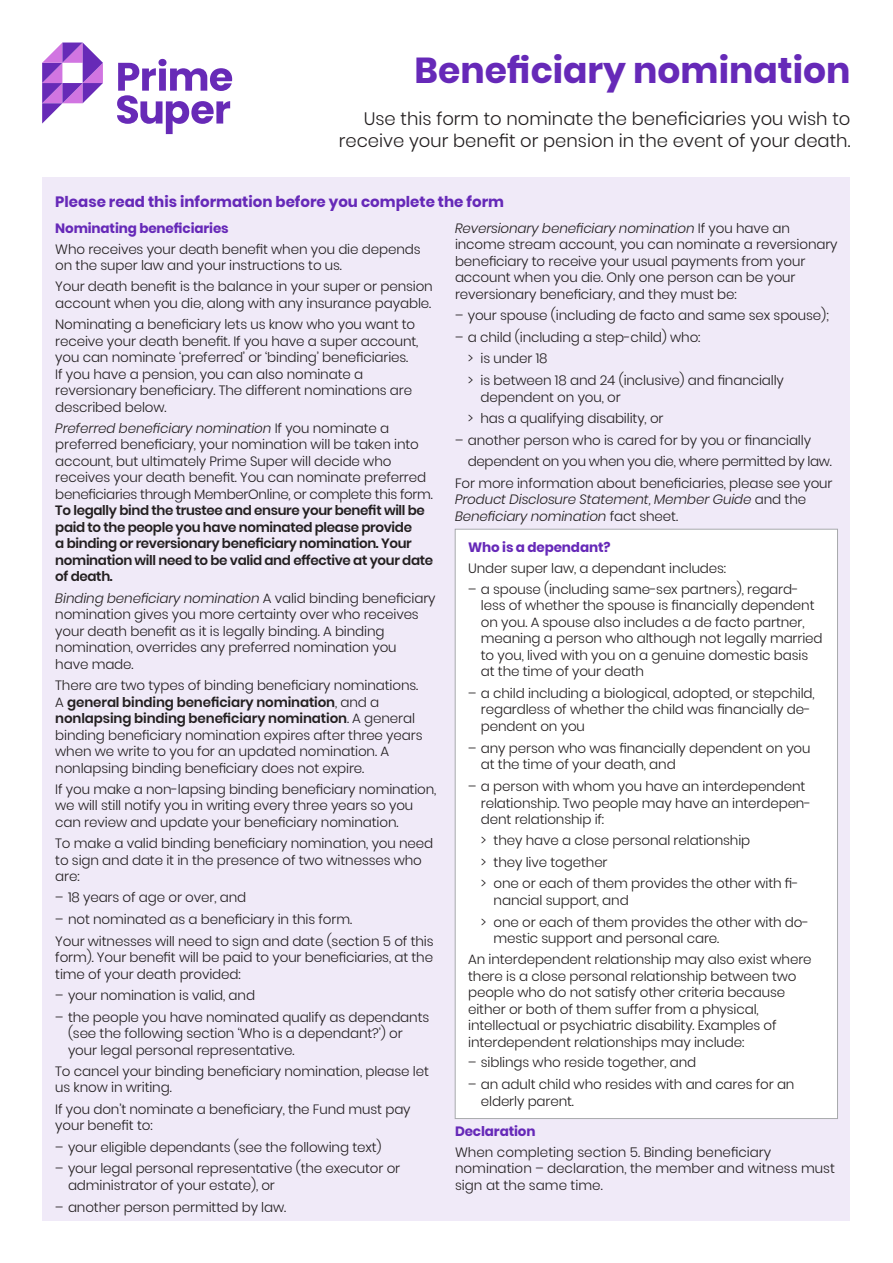
<style>
.page{position:relative;width:893px;height:1263px;background:#fff}
.page>*{position:absolute;margin:0;border:0;box-sizing:border-box;transform-origin:0 0}
.A_head{font:700 36px "Poppins";color:#6629b8}
.A_intro{font:300 18px/21.8px "Poppins";color:#231f20;text-align:right}
.A_subhead{font:700 15px "Poppins";color:#6629b8}
.A_body{font:300 13.5px/16.5px "Poppins";letter-spacing:-.01em;color:#231f20}
.A_bullet{font:300 13.5px/16.5px "Poppins";letter-spacing:-.01em;color:#231f20}
.B_subhead{font:700 13.5px "Poppins";letter-spacing:-.01em;color:#6629b8}
.s1{font-style:italic}
.s2{font-weight:600}
</style>
<div class="page">
<div style="left:43px;top:219px;width:807px;height:1001px;background:#f0eaf8"></div>
<div style="left:43px;top:177px;width:807px;height:42px;background:#f0eaf8"></div>
<svg style="left:42px;top:43px;width:61px;height:81px"></svg>
<svg style="left:117px;top:59px;width:115px;height:75px"></svg>
<div style="left:455px;top:529px;width:382px;height:589px;background:#fff"></div>
<h1 class="A_head" style="left:415px;top:50px;width:437px">Beneficiary nomination</h1>
<h2 class="A_intro" style="left:339px;top:108px;width:513px">Use this form to nominate the beneficiaries you wish to receive your benefit or pension in the event of your death.</h2>
<h3 class="A_subhead" style="left:55px;top:193px;width:450px">Please read this information before you complete the form</h3>
<h4 class="B_subhead" style="left:55px;top:220px;width:175px">Nominating beneficiaries</h4>
<p class="A_body" style="left:55px;top:241px;width:367px">Who receives your death benefit when you die depends on the super law and your instructions to us.</p>
<p class="A_body" style="left:55px;top:278px;width:379px">Your death benefit is the balance in your super or pension account when you die, along with any insurance payable.</p>
<p class="A_body" style="left:55px;top:316px;width:365px">Nominating a beneficiary lets us know who you want to receive your death benefit. If you have a super account, you can nominate ‘preferred’ or ‘binding’ beneficiaries.<br>If you have a pension, you can also nominate a reversionary beneficiary. The different nominations are described below.</p>
<p class="A_body" style="left:55px;top:420px;width:379px"><span class="s1">Preferred beneficiary nomination</span> If you nominate a preferred beneficiary, your nomination will be taken into account, but ultimately Prime Super will decide who receives your death benefit. You can nominate preferred beneficiaries through MemberOnline, or complete this form.<br><span class="s2">To legally bind the trustee and ensure your benefit will be paid to the people you have nominated please provide<br>a binding or reversionary beneficiary nomination. Your nomination will need to be valid and effective at your date of death.</span></p>
<p class="A_body" style="left:55px;top:590px;width:382px"><span class="s1">Binding beneficiary nomination</span> A valid binding beneficiary nomination gives you more certainty over who receives your death benefit as it is legally binding. A binding nomination, overrides any preferred nomination you<br>have made.</p>
<p class="A_body" style="left:55px;top:677px;width:369px">There are two types of binding beneficiary nominations.<br>A <span class="s2">general binding beneficiary nomination</span>, and a <span class="s2">nonlapsing binding beneficiary nomination</span>. A general binding beneficiary nomination expires after three years when we write to you for an updated nomination. A nonlapsing binding beneficiary does not expire.</p>
<p class="A_body" style="left:55px;top:781px;width:383px">If you make a non-lapsing binding beneficiary nomination, we will still notify you in writing every three years so you can review and update your beneficiary nomination.</p>
<p class="A_body" style="left:55px;top:835px;width:379px">To make a valid binding beneficiary nomination, you need to sign and date it in the presence of two witnesses who are:</p>
<p class="A_bullet" style="left:55px;top:889px;width:192px">– 18 years of age or over, and</p>
<p class="A_bullet" style="left:55px;top:911px;width:298px">– not nominated as a beneficiary in this form.</p>
<p class="A_body" style="left:55px;top:933px;width:380px;text-align:justify">Your witnesses will need to sign and date (section 5 of this form). Your benefit will be paid to your beneficiaries, at the time of your death provided:</p>
<p class="A_bullet" style="left:55px;top:987px;width:201px">– your nomination is valid, and</p>
<p class="A_bullet" style="left:68px;top:1009px;width:363px;text-indent:-13px">– the people you have nominated qualify as dependants (see the following section ‘Who is a dependant?’) or your legal personal representative.</p>
<p class="A_body" style="left:55px;top:1063px;width:375px">To cancel your binding beneficiary nomination, please let us know in writing.</p>
<p class="A_body" style="left:55px;top:1101px;width:357px">If you don’t nominate a beneficiary, the Fund must pay your benefit to:</p>
<p class="A_bullet" style="left:55px;top:1138px;width:328px">– your eligible dependants (see the following text)</p>
<p class="A_bullet" style="left:68px;top:1160px;width:334px;text-indent:-13px">– your legal personal representative (the executor or administrator of your estate), or</p>
<p class="A_bullet" style="left:55px;top:1199px;width:232px">– another person permitted by law.</p>
<p class="A_body" style="left:455px;top:220px;width:384px"><span class="s1">Reversionary beneficiary nomination</span> If you have an income stream account, you can nominate a reversionary beneficiary to receive your usual payments from your account when you die. Only one person can be your reversionary beneficiary, and they must be:</p>
<p class="A_bullet" style="left:455px;top:307px;width:375px">– your spouse (including de facto and same sex spouse);</p>
<p class="A_bullet" style="left:455px;top:329px;width:247px">– a child (including a step-child) who:</p>
<p class="A_body" style="left:468px;top:350px;width:81px">&gt; is under 18</p>
<p class="A_body" style="left:480px;top:372px;width:305px;text-indent:-13px">&gt; is between 18 and 24 (inclusive) and financially dependent on you, or</p>
<p class="A_body" style="left:468px;top:410px;width:197px">&gt; has a qualifying disability, or</p>
<p class="A_bullet" style="left:468px;top:429px;width:366px;line-height:21.6px;text-indent:-13px">– another person who is cared for by you or financially dependent on you when you die, where permitted by law.</p>
<p class="A_body" style="left:455px;top:475px;width:379px">For more information about beneficiaries, please see your<br><span class="s1">Product Disclosure Statement, Member Guide</span> and the<br><span class="s1">Beneficiary nomination</span> fact sheet.</p>
<h4 class="B_subhead" style="left:468px;top:539px;width:144px">Who is a dependant?</h4>
<p class="A_body" style="left:468px;top:560px;width:260px">Under super law, a dependant includes:</p>
<p class="A_bullet" style="left:481px;top:581px;width:343px;text-indent:-13px">– a spouse (including same-sex partners), regard&shy;less of whether the spouse is financially dependent on you. A spouse also includes a de facto partner, meaning a person who although not legally married to you, lived with you on a genuine domestic basis at the time of your death</p>
<p class="A_bullet" style="left:481px;top:685px;width:335px;text-indent:-13px">– a child including a biological, adopted, or stepchild, regardless of whether the child was financially de&shy;pendent on you</p>
<p class="A_bullet" style="left:481px;top:740px;width:331px;text-indent:-13px">– any person who was financially dependent on you at the time of your death, and</p>
<p class="A_bullet" style="left:481px;top:778px;width:332px;text-indent:-13px">– a person with whom you have an interdependent relationship. Two people may have an interdepen&shy;dent relationship if:</p>
<p class="A_body" style="left:481px;top:832px;width:271px">&gt; they have a close personal relationship</p>
<p class="A_body" style="left:481px;top:854px;width:128px">&gt; they live together</p>
<p class="A_body" style="left:494px;top:875px;width:307px;text-indent:-13px">&gt; one or each of them provides the other with fi&shy;nancial support, and</p>
<p class="A_body" style="left:494px;top:914px;width:317px;text-indent:-13px">&gt; one or each of them provides the other with do&shy;mestic support and personal care.</p>
<p class="A_body" style="left:468px;top:951px;width:345px">An interdependent relationship may also exist where there is a close personal relationship between two people who do not satisfy other criteria because either or both of them suffer from a physical, intellectual or psychiatric disability. Examples of interdependent relationships may include:</p>
<p class="A_bullet" style="left:468px;top:1054px;width:230px">– siblings who reside together, and</p>
<p class="A_bullet" style="left:481px;top:1076px;width:315px;text-indent:-13px">– an adult child who resides with and cares for an elderly parent.</p>
<h4 class="B_subhead" style="left:455px;top:1123px;width:82px">Declaration</h4>
<p class="A_body" style="left:455px;top:1144px;width:382px">When completing section 5. Binding beneficiary nomination – declaration, the member and witness must sign at the same time.</p>
</div>
